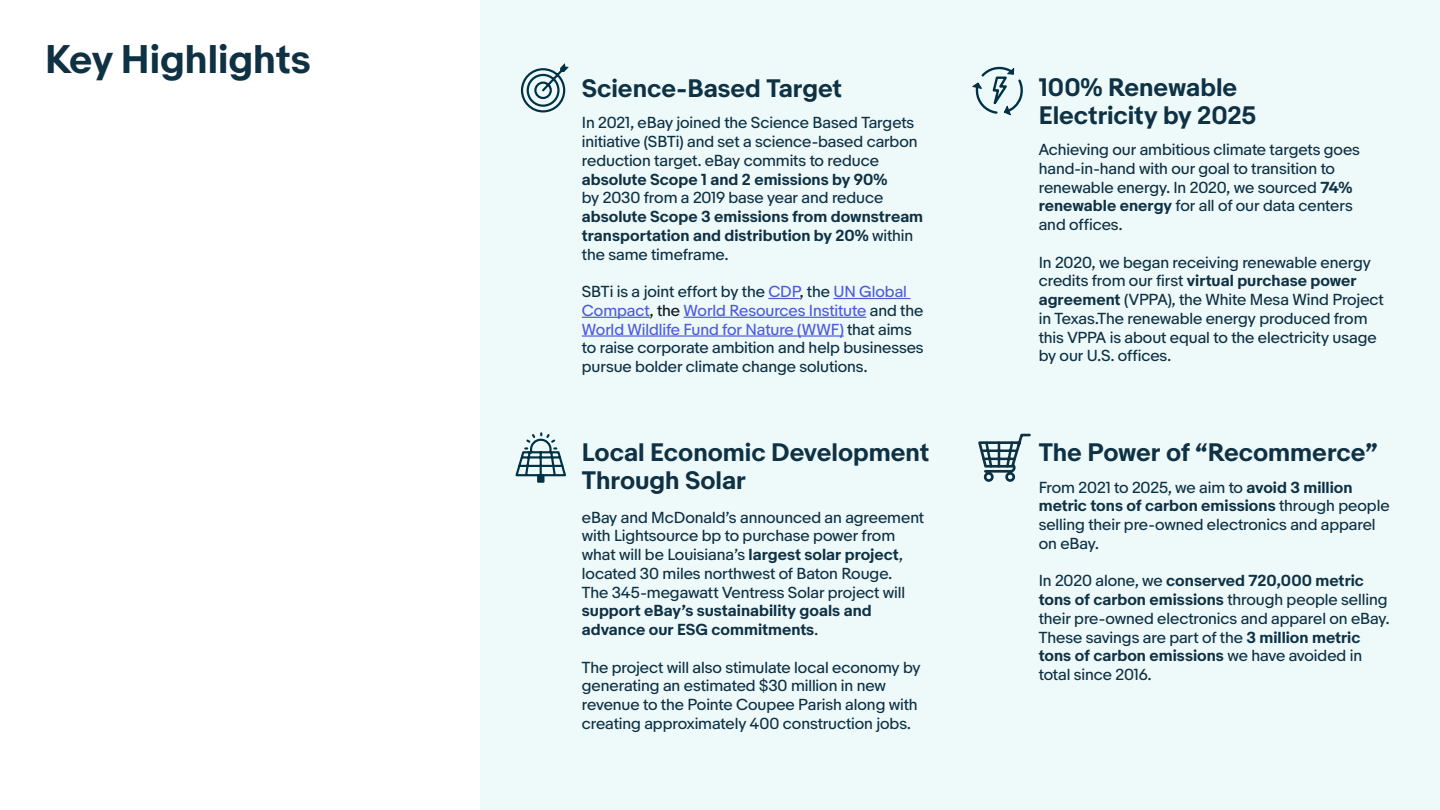
<style>
.page{position:relative;width:1440px;height:810px;background:#fff}
.page>*{position:absolute;margin:0;border:0;box-sizing:border-box;transform-origin:0 0}
.t1{font:700 37.5px "Market Sans";color:#0f3144}
.t2{font:700 23.75px/27.5px "Market Sans";color:#0f3144}
.t3{font:15px/18.8px "Market Sans";letter-spacing:-.005em;color:#0f3144}
.t4{font:700 15px/18.8px "Market Sans";color:#0f3144}
.s1{font-weight:400}
.s2{color:#4f5cd6}
.s3{color:#11181f}
.s4{font-weight:700}
</style>
<div class="page">
<div style="left:480px;top:0;width:960px;height:810px;background:#eefafa"></div>
<hr style="left:768px;top:298px;width:32px;height:1px;background:#4f5cd6">
<hr style="left:833px;top:298px;width:77px;height:1px;background:#4f5cd6">
<hr style="left:582px;top:317px;width:68px;height:1px;background:#4f5cd6">
<hr style="left:684px;top:317px;width:182px;height:1px;background:#4f5cd6">
<hr style="left:582px;top:335px;width:262px;height:2px;background:#4f5cd6">
<svg style="left:972px;top:66px;width:51px;height:50px"></svg>
<svg style="left:520px;top:63px;width:49px;height:50px"></svg>
<svg style="left:515px;top:432px;width:51px;height:45px"></svg>
<svg style="left:537px;top:474px;width:7px;height:9px"></svg>
<svg style="left:978px;top:433px;width:53px;height:49px"></svg>
<h1 class="t1" style="left:45px;top:37px;width:267px">Key Highlights</h1>
<h2 class="t2" style="left:582px;top:76px;width:262px">Science-Based Target</h2>
<p class="t3" style="left:582px;top:114px;width:337px">In 2021, eBay joined the Science Based Targets initiative (SBTi) and set a science-based carbon reduction target. eBay commits to reduce</p>
<p class="t4" style="left:582px;top:170px;width:307px">absolute Scope 1 and 2 emissions by 90%</p>
<p class="t3" style="left:582px;top:189px;width:303px">by 2030 from a 2019 base year and reduce</p>
<p class="t4" style="left:582px;top:208px;width:343px">absolute Scope 3 emissions from downstream transportation and distribution by 20% <span class="s1">within the same timeframe.</span></p>
<p class="t3" style="left:582px;top:283px;width:343px">SBTi is a joint effort by the <span class="s2">CDP</span><span class="s3">,</span> the <span class="s2">UN Global Compact</span><span class="s3">, the</span> <span class="s2">World Resources Institute</span> and the <span class="s2">World Wildlife Fund for Nature (WWF)</span> that aims to raise corporate ambition and help businesses pursue bolder climate change solutions.</p>
<h2 class="t2" style="left:582px;top:440px;width:349px">Local Economic Development<br>Through Solar</h2>
<p class="t3" style="left:582px;top:508px;width:344px">eBay and McDonald’s announced an agreement with Lightsource bp to purchase power from what will be Louisiana’s <span class="s4">largest solar project</span>, located 30 miles northwest of Baton Rouge.<br>The 345-megawatt Ventress Solar project will</p>
<p class="t4" style="left:582px;top:602px;width:291px">support eBay’s sustainability goals and advance our ESG commitments<span class="s1">.</span></p>
<p class="t3" style="left:582px;top:658px;width:340px">The project will also stimulate local economy by generating an estimated $30 million in new revenue to the Pointe Coupee Parish along with creating approximately 400 construction jobs.</p>
<h2 class="t2" style="left:1039px;top:75px;width:219px">100% Renewable<br>Electricity by 2025</h2>
<p class="t3" style="left:1039px;top:141px;width:323px">Achieving our ambitious climate targets goes hand-in-hand with our goal to transition to renewable energy. In 2020, we sourced <span class="s4">74% renewable energy</span> for all of our data centers and offices.</p>
<p class="t3" style="left:1039px;top:253px;width:347px">In 2020, we began receiving renewable energy credits from our first <span class="s4">virtual purchase power agreement</span> (VPPA), the White Mesa Wind Project in Texas.The renewable energy produced from this VPPA is about equal to the electricity usage by our U.S. offices.</p>
<h2 class="t2" style="left:1039px;top:440px;width:340px">The Power of “Recommerce”</h2>
<p class="t3" style="left:1039px;top:478px;width:352px">From 2021 to 2025, we aim to <span class="s4">avoid 3 million metric tons of carbon emissions</span> through people selling their pre-owned electronics and apparel on eBay.</p>
<p class="t3" style="left:1039px;top:572px;width:352px">In 2020 alone, we <span class="s4">conserved 720,000 metric tons of carbon emissions</span> through people selling their pre-owned electronics and apparel on eBay.<br>These savings are part of the <span class="s4">3 million metric tons of carbon emissions</span> we have avoided in total since 2016.</p>
</div>
